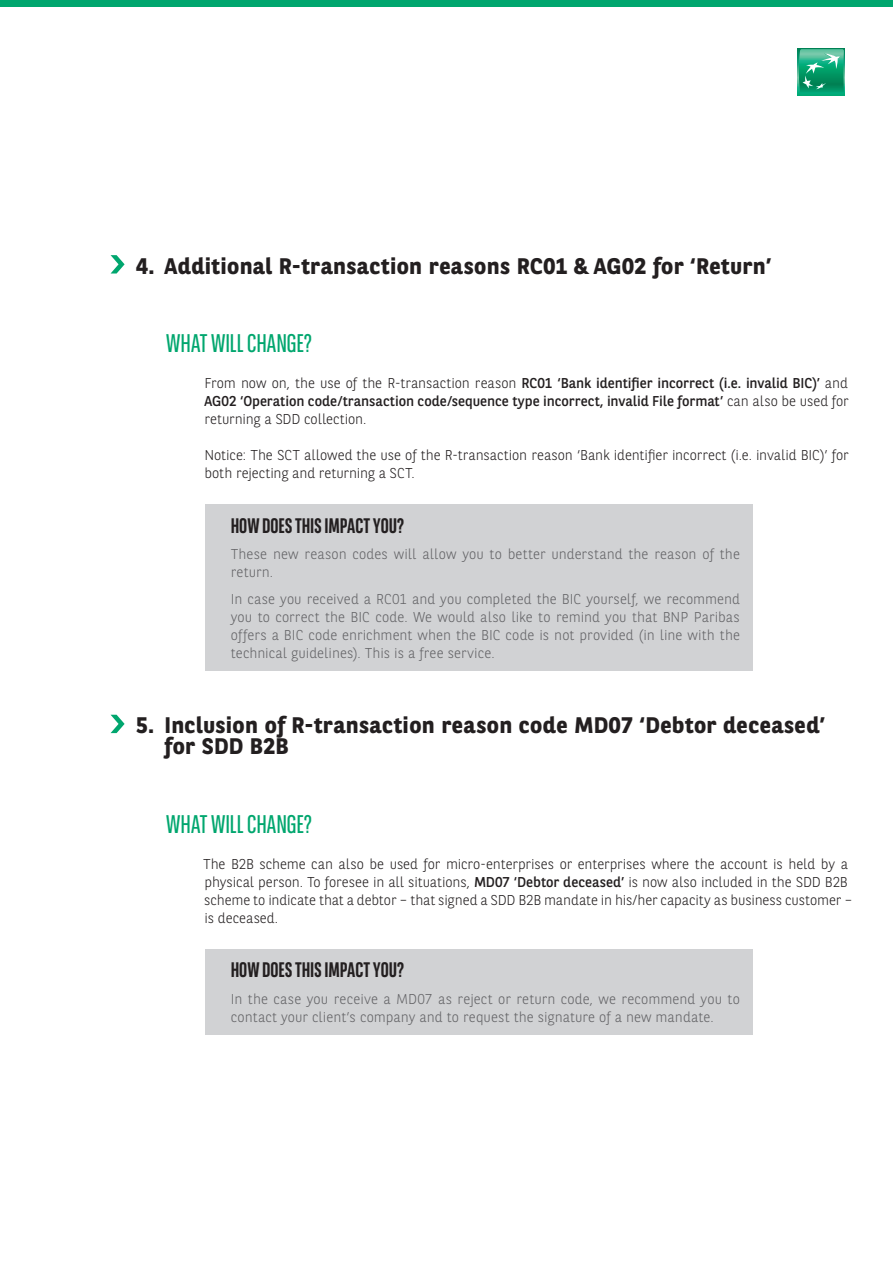
<style>
.page{position:relative;width:893px;height:1263px;background:#fff}
.page>*{position:absolute;margin:0;border:0;box-sizing:border-box;transform-origin:0 0}
.t1{font:25.5px "BNPP Sans Condensed";color:#00a66e}
.t2{font:700 22.5px/21px "BNPP Sans";letter-spacing:.02em;color:#231f20}
.t3{font:700 21px "BNPP Sans Condensed";letter-spacing:-.005em;color:#231f20}
.t4{font:300 14.25px/18px "BNPP Sans";letter-spacing:.005em;color:#636366}
.t5{font:300 14.25px/18px "BNPP Sans";letter-spacing:-.005em;color:#231f20}
.t6{font:14.25px/18px "BNPP Sans";color:#231f20;text-align:justify}
.s1{font-weight:300}
.s2{font-weight:400}
</style>
<div class="page">
<div style="left:0;top:0;width:893px;height:7px;background:#00a66e"></div>
<svg style="left:798px;top:48px;width:47px;height:47px"></svg>
<svg style="left:799px;top:49px;width:45px;height:45px"></svg>
<svg style="left:111px;top:255px;width:14px;height:18px"></svg>
<svg style="left:111px;top:715px;width:14px;height:18px"></svg>
<div style="left:205px;top:504px;width:548px;height:166px;background:#d1d2d4"></div>
<div style="left:205px;top:949px;width:548px;height:86px;background:#d1d2d4"></div>
<h2 class="t2" style="left:136px;top:254px;width:637px">4. Additional R-transaction reasons RC01 &amp; AG02 for ‘Return’</h2>
<h1 class="t1" style="left:166px;top:327px;width:147px">WHAT WILL CHANGE?</h1>
<p class="t6" style="left:204px;top:373px;width:646px"><span class="s1">From now on, the use of the R-transaction reason</span> RC01 ‘Bank identifier incorrect (i.e. invalid BIC)’ <span class="s1">and </span>AG02 ‘Operation code/transaction code/sequence type incorrect, invalid File format’ <span class="s1">can also be used for returning a SDD collection.</span></p>
<p class="t5" style="left:204px;top:445px;width:646px">Notice: The SCT allowed the use of the R-transaction reason ‘Bank identifier incorrect (i.e. invalid BIC)’ for both rejecting and returning a SCT.</p>
<h3 class="t3" style="left:231px;top:513px;width:175px">HOW DOES THIS IMPACT YOU?</h3>
<p class="t4" style="left:231px;top:544px;width:511px">These new reason codes will allow you to better understand the reason of the return.</p>
<p class="t4" style="left:231px;top:589px;width:511px;text-align:justify">In case you received a RC01 and you completed the BIC yourself, we recommend you to correct the BIC code. We would also like to remind you that BNP Paribas offers a BIC code enrichment when the BIC code is not provided (in line with the technical guidelines). This is a free service.</p>
<h2 class="t2" style="left:165px;top:714px;width:662px;text-indent:-28px">5. Inclusion of R-transaction reason code MD07 ‘Debtor deceased’ for SDD B2B</h2>
<h1 class="t1" style="left:166px;top:808px;width:147px">WHAT WILL CHANGE?</h1>
<p class="t5" style="left:203px;top:854px;width:651px">The B2B scheme can also be used for micro-enterprises or enterprises where the account is held by a physical person. To foresee in all situations, <span class="s2">MD07 ‘Debtor deceased’</span> is now also included in the SDD B2B scheme to indicate that a debtor – that signed a SDD B2B mandate in his/her capacity as business customer – is deceased.</p>
<h3 class="t3" style="left:231px;top:958px;width:175px">HOW DOES THIS IMPACT YOU?</h3>
<p class="t4" style="left:231px;top:989px;width:511px">In the case you receive a MD07 as reject or return code, we recommend you to contact your client’s company and to request the signature of a new mandate.</p>
</div>
